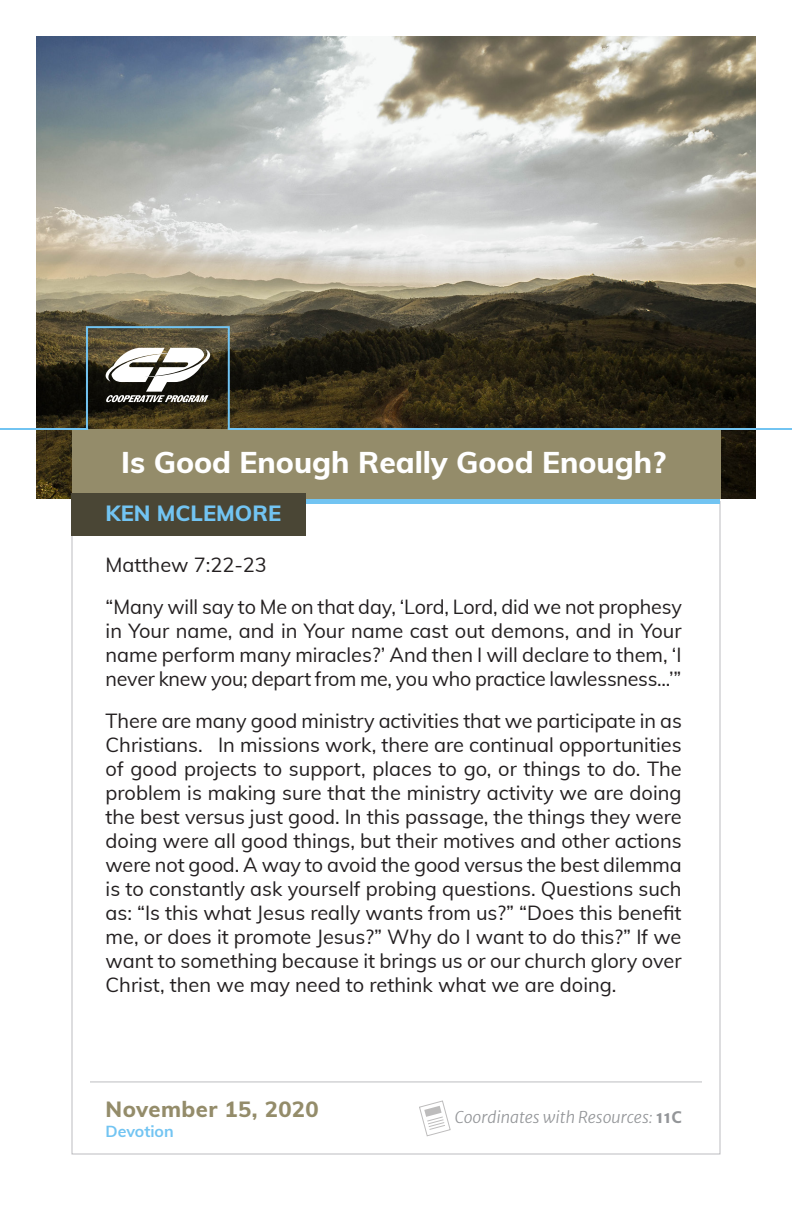
<style>
.page{position:relative;width:792px;height:1224px;background:#fff}
.page>*{position:absolute;margin:0;border:0;box-sizing:border-box;transform-origin:0 0}
.t1{font:800 30px "Muli";color:#fff}
.t2{font:800 22px "Muli";letter-spacing:.02em;color:#948c6a}
.t3{font:800 22px "Muli";color:#72c4f2}
.t4{font:20px/24px "Muli";letter-spacing:-.005em;color:#231f20;text-align:justify}
.t5{font:italic 300 16px "Merriweather Sans";color:#939598}
.t6{font:700 16px "Muli";color:#72c4f2}
.s1{font-weight:700;font-style:normal}
</style>
<div class="page">
<div style="left:72px;top:501px;width:648px;height:653px;background:#fff;border:1px solid #bcbdc0"></div>
<img style="left:37px;top:36px;width:719px;height:463px">
<div style="left:86px;top:326px;width:144px;height:119px;border:2px solid #72c4f2"></div>
<div style="left:72px;top:429px;width:648px;height:70px;background:#948c6a"></div>
<div style="left:72px;top:499px;width:648px;height:5px;background:#72c4f2"></div>
<div style="left:72px;top:493px;width:234px;height:42px;background:#4a4635"></div>
<svg style="left:105px;top:348px;width:105px;height:54px"></svg>
<hr style="left:90px;top:1081px;width:612px;height:1px;background:#bcbdc0">
<svg style="left:419px;top:1100px;width:32px;height:37px"></svg>
<hr style="left:0;top:428px;width:88px;height:2px;background:#72c4f2">
<hr style="left:228px;top:428px;width:564px;height:2px;background:#72c4f2">
<h1 class="t1" style="left:121px;top:441px;width:546px">Is Good Enough Really Good Enough?</h1>
<p class="t3" style="left:106px;top:497px;width:177px">KEN MCLEMORE</p>
<p class="t4" style="left:106px;top:543px;width:578px;line-height:42px">Matthew 7:22-23<br>“Many will say to Me on that day, ‘Lord, Lord, did we not prophesy</p>
<p class="t4" style="left:106px;top:618px;width:577px">in Your name, and in Your name cast out demons, and in Your name perform many miracles?’ And then I will declare to them, ‘I never knew you; depart from me, you who practice lawlessness...’”</p>
<p class="t4" style="left:106px;top:708px;width:578px">There are many good ministry activities that we participate in as Christians. In missions work, there are continual opportunities of good projects to support, places to go, or things to do. The problem is making sure that the ministry activity we are doing the best versus just good. In this passage, the things they were doing were all good things, but their motives and other actions were not good. A way to avoid the good versus the best dilemma is to constantly ask yourself probing questions. Questions such as: “Is this what Jesus really wants from us?” “Does this benefit me, or does it promote Jesus?” Why do I want to do this?” If we want to something because it brings us or our church glory over Christ, then we may need to rethink what we are doing.</p>
<p class="t2" style="left:106px;top:1092px;width:215px">November 15, 2020</p>
<p class="t5" style="left:455px;top:1107px;width:228px">Coordinates with Resources: <span class="s1">11C</span></p>
<p class="t6" style="left:106px;top:1120px;width:70px">Devotion</p>
</div>
